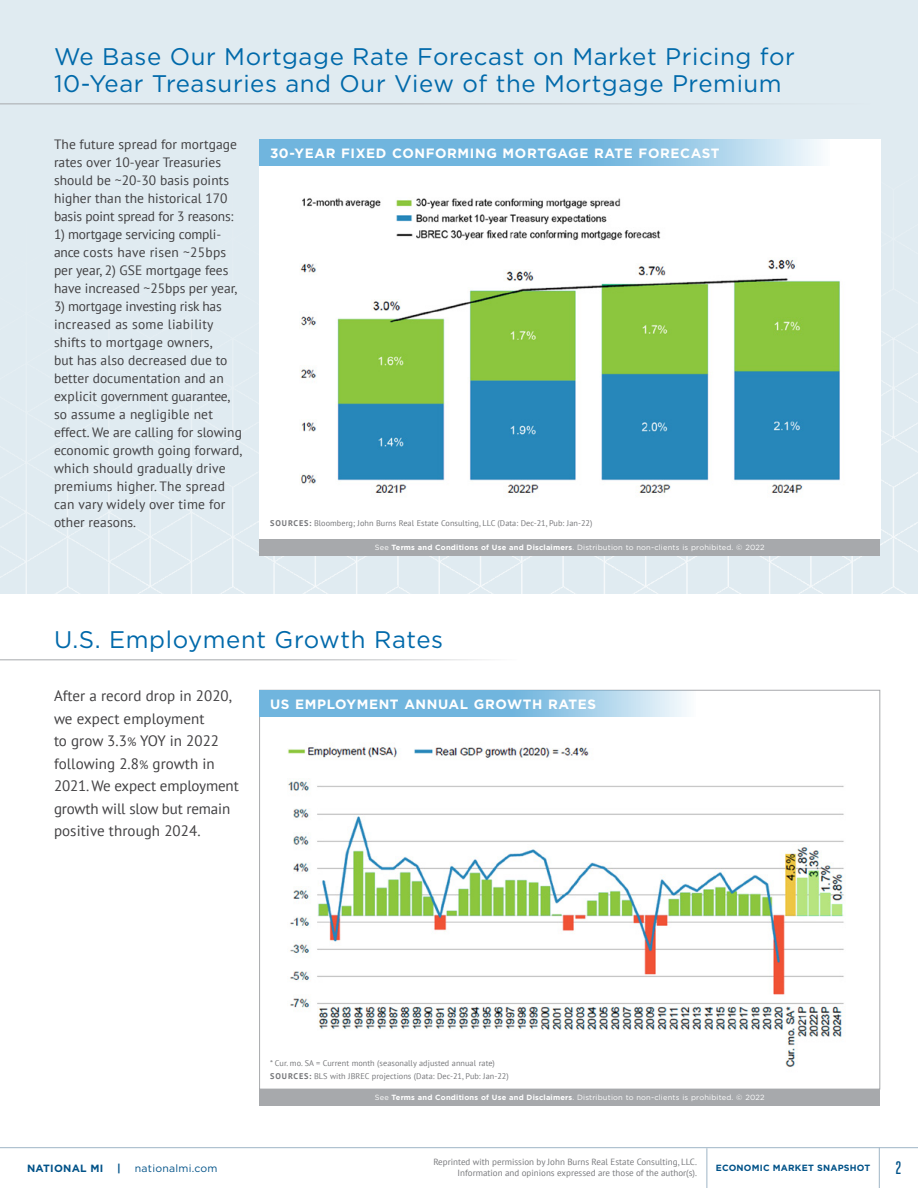
<style>
.page{position:relative;width:918px;height:1188px;background:#fff}
.page>*{position:absolute;margin:0;border:0;box-sizing:border-box;transform-origin:0 0}
.t1{font:24px/27px "Gotham";letter-spacing:.025em;color:#0069aa}
.t2{font:500 18px "Heroic Condensed";color:#005288}
.t3{font:15px/22.5px "PT Sans";letter-spacing:.005em;color:#414042}
.t4{font:13.5px/18px "PT Sans";letter-spacing:.005em;color:#414042}
.t5{font:700 13.5px "Gotham";letter-spacing:.045em;color:#fff}
.t6{font:10.5px "Gotham";letter-spacing:.025em;color:#005288}
.t7{font:700 10.5px "Gotham";letter-spacing:.025em;color:#005288}
.t8{font:9px/10.8px "PT Sans";color:#797a7d;text-align:right}
.t9{font:700 9px "Gotham";letter-spacing:.025em;color:#005288}
.t10{font:8.25px/13.2px "PT Sans";letter-spacing:.005em;color:#77787b}
.t11{font:7.5px "Gotham";letter-spacing:.025em;color:#fff}
.s1{font-weight:700}
.s2{font-size:12px}
</style>
<div class="page">
<div style="left:0;top:0;width:918px;height:594px;background:#dde9f0"></div>
<img style="left:0;top:156px;width:918px;height:438px">
<img style="left:259px;top:139px;width:621px;height:400px">
<img style="left:287px;top:747px;width:557px;height:320px">
<svg style="left:259px;top:139px;width:570px;height:27px;background:#88c1e3"></svg>
<svg style="left:259px;top:690px;width:437px;height:27px;background:#8bc2e3"></svg>
<div style="left:259px;top:539px;width:621px;height:16px;background:#a7a9ac"></div>
<div style="left:259px;top:1089px;width:621px;height:16px;background:#a7a9ac"></div>
<hr style="left:0;top:103px;width:870px;height:1px;background:#a7a9ac">
<hr style="left:0;top:659px;width:517px;height:1px;background:#a7a9ac">
<hr style="left:879px;top:1148px;width:1px;height:40px;background:#9fb5c6">
<hr style="left:707px;top:1148px;width:1px;height:40px;background:#9fb5c6">
<hr style="left:0;top:1147px;width:918px;height:1px;background:#9fb5c6">
<h1 class="t1" style="left:54px;top:42px;width:742px">We Base Our Mortgage Rate Forecast on Market Pricing for<br>10-Year Treasuries and Our View of the Mortgage Premium</h1>
<p class="t4" style="left:54px;top:135px;width:185px">The future spread for mortgage rates over 10-year Treasuries should be ~20-30 basis points higher than the historical 170 basis point spread for 3 reasons:</p>
<p class="t4" style="left:54px;top:225px;width:185px">1) mortgage servicing compli&shy;ance costs have risen ~25bps per year, 2) GSE mortgage fees have increased ~25bps per year,</p>
<p class="t4" style="left:54px;top:297px;width:190px">3) mortgage investing risk has increased as some liability shifts to mortgage owners,<br>but has also decreased due to better documentation and an explicit government guarantee, so assume a negligible net effect. We are calling for slowing economic growth going forward, which should gradually drive premiums higher. The spread can vary widely over time for other reasons.</p>
<p class="t5" style="left:270px;top:146px;width:451px">30-YEAR FIXED CONFORMING MORTGAGE RATE FORECAST</p>
<p class="t10" style="left:270px;top:517px;width:324px"><span class="s1">SOURCES:</span> Bloomberg; John Burns Real Estate Consulting, LLC (Data: Dec-21, Pub: Jan-22)</p>
<p class="t11" style="left:375px;top:543px;width:391px">See <span class="s1">Terms and Conditions of Use and Disclaimers</span>. Distribution to non-clients is prohibited. © 2022</p>
<h1 class="t1" style="left:54px;top:626px;width:391px">U.S. Employment Growth Rates</h1>
<p class="t3" style="left:54px;top:684px;width:186px">After a record drop in 2020, we expect employment<br>to grow 3.3<span class="s2">%</span> YOY in 2022 following 2.8<span class="s2">%</span> growth in<br>2021. We expect employment growth will slow but remain positive through 2024.</p>
<p class="t5" style="left:270px;top:696px;width:328px">US EMPLOYMENT ANNUAL GROWTH RATES</p>
<p class="t10" style="left:270px;top:1056px;width:240px">* Cur. mo. SA = Current month (seasonally adjusted annual rate)<br><span class="s1">SOURCES:</span> BLS with JBREC projections (Data: Dec-21, Pub: Jan-22)</p>
<p class="t11" style="left:375px;top:1094px;width:391px">See <span class="s1">Terms and Conditions of Use and Disclaimers</span>. Distribution to non-clients is prohibited. © 2022</p>
<p class="t8" style="left:433px;top:1157px;width:265px">Reprinted with permission by John Burns Real Estate Consulting, LLC.<br>Information and opinions expressed are those of the author(s).</p>
<p class="t7" style="left:27px;top:1162px;width:78px">NATIONAL MI</p>
<p class="t7" style="left:117px;top:1162px;width:5px">|</p>
<p class="t6" style="left:135px;top:1162px;width:84px">nationalmi.com</p>
<p class="t9" style="left:716px;top:1163px;width:156px">ECONOMIC MARKET SNAPSHOT</p>
<h2 class="t2" style="left:896px;top:1158px;width:7px">2</h2>
</div>
